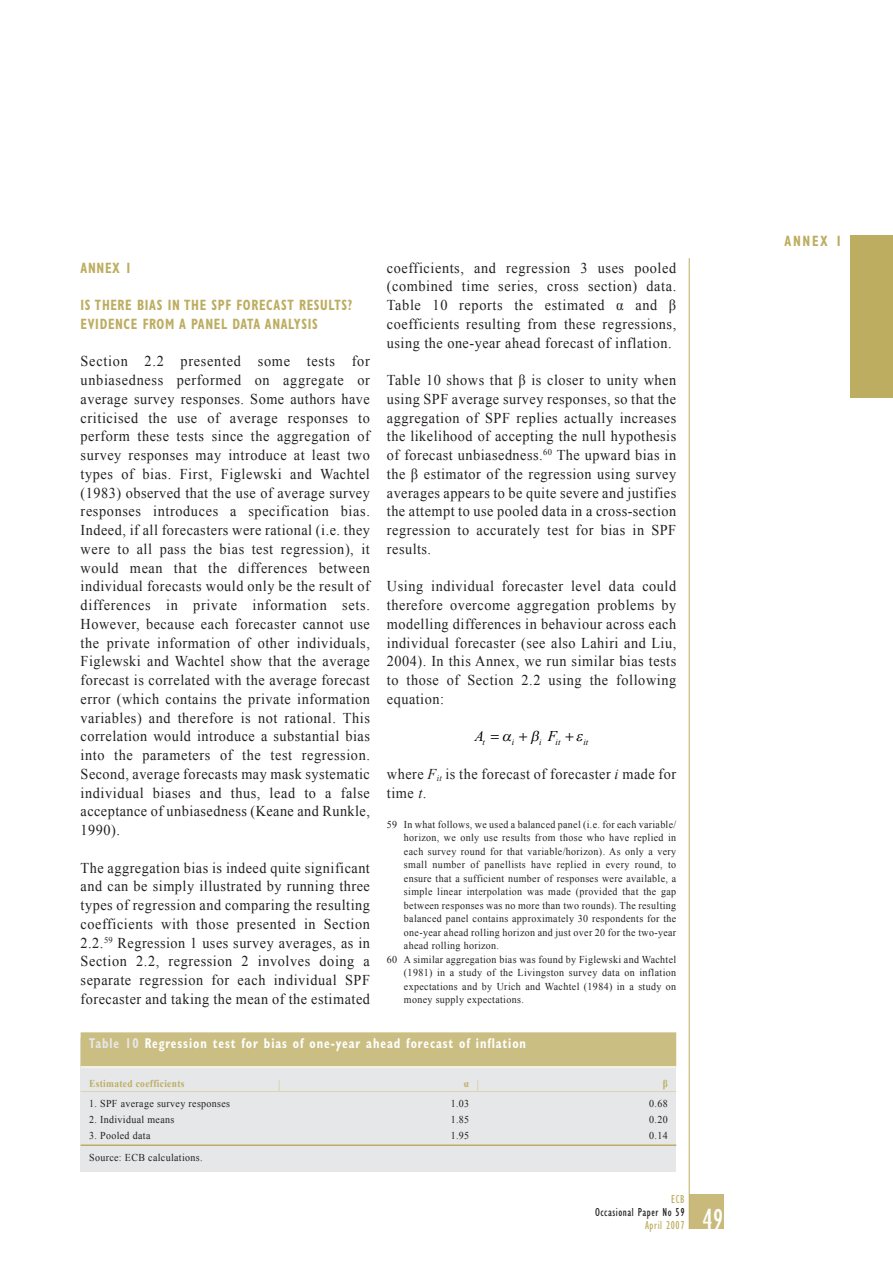
<style>
.page{position:relative;width:893px;height:1263px;background:#fff}
.page>*{position:absolute;margin:0;border:0;box-sizing:border-box;transform-origin:0 0}
.t1{font:condensed 30px "Gill Sans";color:#fff;scale:.95 1}
.t2{font:15px/18.8px "Times New Roman";letter-spacing:.035em;color:#231f20;text-align:justify;scale:.95 1}
.t3{font:700 condensed 15px/18.8px "Gill Sans";letter-spacing:.05em;color:#bdad61;scale:.85 1}
.t4{font:italic 15px "Times New Roman";color:#000}
.t5{font:700 condensed 14.25px "Gill Sans";letter-spacing:.075em;color:#fff;scale:.85 1}
.t6{font:condensed 12px "Gill Sans";letter-spacing:.05em;color:#231f20;scale:.95 1}
.t7{font:condensed 12px "Gill Sans";letter-spacing:.05em;color:#bdad61;scale:.95 1}
.t8{font:10.5px "Times New Roman";letter-spacing:.035em;color:#231f20;scale:.95 1}
.t9{font:700 10.5px "Times New Roman";letter-spacing:.035em;color:#bdad61;scale:.9 1}
.t10{font:italic 8.7px "Times New Roman";color:#000}
.s1{font-style:italic}
.s2{color:#e6e7e8}
</style>
<div class="page">
<div style="left:689px;top:1195px;width:34px;height:34px;background:#c9ba7c"></div>
<hr style="left:689px;top:258px;width:1px;height:971px;background:#bdad61">
<div style="left:850px;top:235px;width:42px;height:162px;background:#bdad61"></div>
<div style="left:81px;top:1038px;width:595px;height:133px;background:#e6e7e8"></div>
<div style="left:81px;top:1032px;width:595px;height:36px;background:#cbbe83"></div>
<hr style="left:81px;top:1066px;width:595px;height:2px;background:#fff">
<hr style="left:81px;top:1091px;width:595px;height:1px;background:#ddd3af">
<hr style="left:81px;top:1144px;width:595px;height:2px;background:#bdad61">
<p class="t3" style="left:81px;top:260px;width:62px">ANNEX 1</p>
<p class="t3" style="left:81px;top:297px;width:321px">IS THERE BIAS IN THE SPF FORECAST RESULTS?<br>EVIDENCE FROM A PANEL DATA ANALYSIS</p>
<p class="t2" style="left:81px;top:352px;width:306px">Section 2.2 presented some tests for unbiasedness performed on aggregate or average survey responses. Some authors have criticised the use of average responses to perform these tests since the aggregation of survey responses may introduce at least two types of bias. First, Figlewski and Wachtel (1983) observed that the use of average survey responses introduces a specification bias.<br>Indeed, if all forecasters were rational (i.e. they were to all pass the bias test regression), it would mean that the differences between individual forecasts would only be the result of differences in private information sets.<br>However, because each forecaster cannot use the private information of other individuals, Figlewski and Wachtel show that the average forecast is correlated with the average forecast error (which contains the private information variables) and therefore is not rational. This correlation would introduce a substantial bias into the parameters of the test regression.<br>Second, average forecasts may mask systematic individual biases and thus, lead to a false acceptance of unbiasedness (Keane and Runkle, 1990).</p>
<p class="t2" style="left:81px;top:858px;width:306px">The aggregation bias is indeed quite significant and can be simply illustrated by running three types of regression and comparing the resulting coefficients with those presented in Section 2.2.<sup>59</sup> Regression 1 uses survey averages, as in Section 2.2, regression 2 involves doing a separate regression for each individual SPF forecaster and taking the mean of the estimated</p>
<p class="t2" style="left:387px;top:258px;width:306px">coefficients, and regression 3 uses pooled (combined time series, cross section) data.<br>Table 10 reports the estimated α and β coefficients resulting from these regressions, using the one-year ahead forecast of inflation.</p>
<p class="t2" style="left:387px;top:371px;width:306px">Table 10 shows that β is closer to unity when using SPF average survey responses, so that the aggregation of SPF replies actually increases the likelihood of accepting the null hypothesis of forecast unbiasedness.<sup>60</sup> The upward bias in the β estimator of the regression using survey averages appears to be quite severe and justifies the attempt to use pooled data in a cross-section regression to accurately test for bias in SPF results.</p>
<p class="t2" style="left:387px;top:577px;width:306px">Using individual forecaster level data could therefore overcome aggregation problems by modelling differences in behaviour across each individual forecaster (see also Lahiri and Liu, 2004). In this Annex, we run similar bias tests to those of Section 2.2 using the following equation:</p>
<p class="t4" style="left:474px;top:731px;width:11px">A</p>
<p class="t4" style="left:548px;top:731px;width:11px">F</p>
<p class="t10" style="left:482px;top:739px;width:4px">t</p>
<p class="t10" style="left:512px;top:739px;width:4px">i</p>
<p class="t10" style="left:539px;top:739px;width:4px">i</p>
<p class="t10" style="left:555px;top:739px;width:6px">it</p>
<p class="t10" style="left:583px;top:739px;width:6px">it</p>
<p class="t2" style="left:387px;top:764px;width:306px">where <span class="s1">F</span><sub>it</sub> is the forecast of forecaster <span class="s1">i</span> made for time <span class="s1">t</span>.</p>
<p class="t8" style="left:387px;top:818px;width:306px">59 In what follows, we used a balanced panel (i.e. for each variable/</p>
<p class="t8" style="left:404px;top:832px;width:288px">horizon, we only use results from those who have replied in</p>
<p class="t8" style="left:404px;top:845px;width:288px">each survey round for that variable/horizon). As only a very</p>
<p class="t8" style="left:404px;top:859px;width:288px">small number of panellists have replied in every round, to</p>
<p class="t8" style="left:404px;top:872px;width:288px">ensure that a sufficient number of responses were available, a</p>
<p class="t8" style="left:404px;top:886px;width:288px">simple linear interpolation was made (provided that the gap</p>
<p class="t8" style="left:404px;top:899px;width:288px">between responses was no more than two rounds). The resulting</p>
<p class="t8" style="left:404px;top:913px;width:288px">balanced panel contains approximately 30 respondents for the</p>
<p class="t8" style="left:404px;top:926px;width:288px">one-year ahead rolling horizon and just over 20 for the two-year</p>
<p class="t8" style="left:404px;top:940px;width:102px">ahead rolling horizon.</p>
<p class="t8" style="left:387px;top:953px;width:306px">60 A similar aggregation bias was found by Figlewski and Wachtel</p>
<p class="t8" style="left:404px;top:967px;width:288px">(1981) in a study of the Livingston survey data on inflation</p>
<p class="t8" style="left:404px;top:980px;width:288px">expectations and by Urich and Wachtel (1984) in a study on</p>
<p class="t8" style="left:404px;top:994px;width:128px">money supply expectations.</p>
<p class="t5" style="left:89px;top:1039px;width:515px"><span class="s2">Table 10</span> Regression test for bias of one-year ahead forecast of inflation</p>
<p class="t9" style="left:89px;top:1078px;width:107px">Estimated coefficients</p>
<p class="t9" style="left:464px;top:1078px;width:7px">α</p>
<p class="t9" style="left:662px;top:1078px;width:7px">β</p>
<p class="t8" style="left:89px;top:1098px;width:150px">1. SPF average survey responses</p>
<p class="t8" style="left:450px;top:1098px;width:21px">1.03</p>
<p class="t8" style="left:649px;top:1098px;width:21px">0.68</p>
<p class="t8" style="left:89px;top:1114px;width:91px">2. Individual means</p>
<p class="t8" style="left:450px;top:1114px;width:21px">1.85</p>
<p class="t8" style="left:649px;top:1114px;width:21px">0.20</p>
<p class="t8" style="left:89px;top:1130px;width:66px">3. Pooled data</p>
<p class="t8" style="left:450px;top:1130px;width:21px">1.95</p>
<p class="t8" style="left:649px;top:1130px;width:21px">0.14</p>
<p class="t8" style="left:89px;top:1151px;width:121px">Source: ECB calculations.</p>
<p class="t7" style="left:671px;top:1195px;width:16px">ECB</p>
<p class="t6" style="left:595px;top:1208px;width:96px">Occasional Paper No 59</p>
<p class="t7" style="left:645px;top:1221px;width:43px">April 2007</p>
<h1 class="t1" style="left:702px;top:1208px;width:23px">49</h1>
<p class="t3" style="left:784px;top:233px;width:69px">ANNEX 1</p>
</div>
